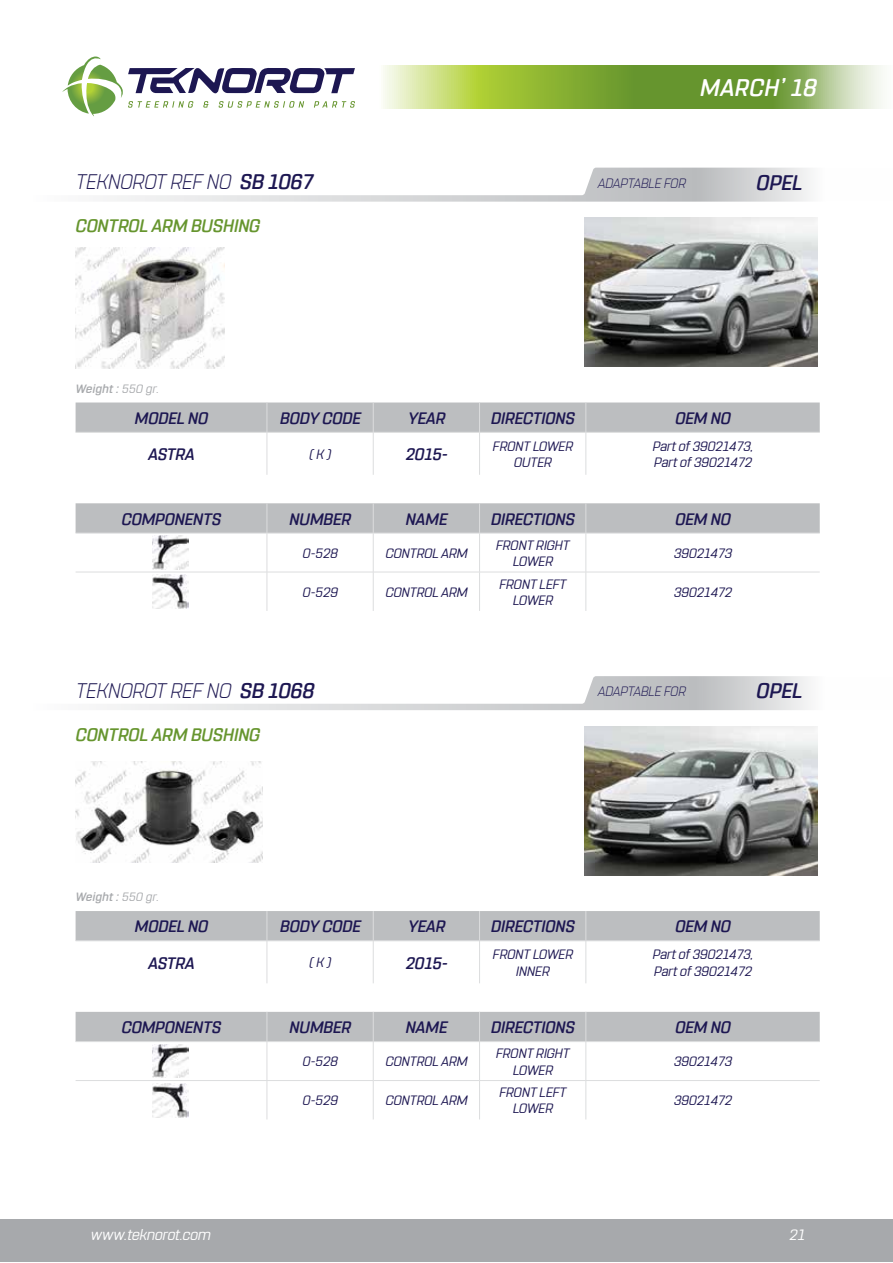
<style>
.page{position:relative;width:893px;height:1263px;background:#fff}
.page>*{position:absolute;margin:0;border:0;box-sizing:border-box;transform-origin:0 0}
.t1{font:italic 500 24px "Rohn Rounded";letter-spacing:.025em;color:#fff}
.t2{font:italic 300 21px "Rohn Rounded";color:#1d1752}
.t3{font:italic 500 21px "Rohn Rounded";color:#1d1752}
.t4{font:italic 500 18px "Rohn Rounded";color:#66952e}
.t5{font:italic 500 16.5px "Rohn Rounded";color:#1d1752}
.t6{font:italic 15px "Rohn Rounded";color:#fff}
.t7{font:italic 13.5px/16.2px "Rohn Rounded";color:#1d1752;text-align:center}
.t8{font:italic 300 13.5px "Rohn Rounded";color:#1d1752}
.t9{font:italic 500 12px "Rohn Rounded";letter-spacing:.025em;color:#a7a9ac}
.s1{font-weight:500}
.s2{font-weight:400}
</style>
<div class="page">
<div style="left:0;top:1220px;width:893px;height:42px;background:#a7a9ac"></div>
<svg style="left:383px;top:66px;width:500px;height:42px;background:#97b859"></svg>
<svg style="left:62px;top:57px;width:293px;height:59px"></svg>
<svg style="left:107px;top:676px;width:703px;height:34px"></svg>
<svg style="left:103px;top:168px;width:707px;height:34px"></svg>
<img style="left:584px;top:218px;width:234px;height:149px">
<img style="left:584px;top:726px;width:234px;height:149px">
<div style="left:76px;top:402px;width:744px;height:30px;background:#bcbec0"></div>
<hr style="left:267px;top:402px;width:1px;height:30px;background:#dcddde">
<hr style="left:373px;top:402px;width:1px;height:30px;background:#dcddde">
<hr style="left:479px;top:402px;width:1px;height:30px;background:#dcddde">
<hr style="left:586px;top:402px;width:1px;height:30px;background:#dcddde">
<hr style="left:76px;top:432px;width:191px;height:1px;background:#dcddde">
<hr style="left:267px;top:432px;width:106px;height:1px;background:#dcddde">
<hr style="left:267px;top:432px;width:1px;height:43px;background:#dcddde">
<hr style="left:373px;top:432px;width:107px;height:1px;background:#dcddde">
<hr style="left:373px;top:432px;width:1px;height:43px;background:#dcddde">
<hr style="left:480px;top:432px;width:106px;height:1px;background:#dcddde">
<hr style="left:479px;top:432px;width:1px;height:43px;background:#dcddde">
<hr style="left:586px;top:432px;width:234px;height:1px;background:#dcddde">
<hr style="left:586px;top:432px;width:1px;height:43px;background:#dcddde">
<img style="left:76px;top:248px;width:148px;height:120px">
<svg style="left:76px;top:503px;width:744px;height:30px;background:#bdbfc1"></svg>
<hr style="left:267px;top:503px;width:1px;height:30px;background:#dcddde">
<hr style="left:373px;top:503px;width:1px;height:30px;background:#dcddde">
<hr style="left:479px;top:503px;width:1px;height:30px;background:#dcddde">
<hr style="left:586px;top:503px;width:1px;height:30px;background:#dcddde">
<hr style="left:76px;top:533px;width:191px;height:1px;background:#dcddde">
<hr style="left:267px;top:533px;width:106px;height:1px;background:#dcddde">
<hr style="left:267px;top:533px;width:1px;height:39px;background:#dcddde">
<hr style="left:373px;top:533px;width:107px;height:1px;background:#dcddde">
<hr style="left:373px;top:533px;width:1px;height:39px;background:#dcddde">
<hr style="left:480px;top:533px;width:106px;height:1px;background:#dcddde">
<hr style="left:479px;top:533px;width:1px;height:39px;background:#dcddde">
<hr style="left:586px;top:533px;width:234px;height:1px;background:#dcddde">
<hr style="left:586px;top:533px;width:1px;height:39px;background:#dcddde">
<hr style="left:76px;top:572px;width:191px;height:1px;background:#dcddde">
<hr style="left:267px;top:572px;width:106px;height:1px;background:#dcddde">
<hr style="left:267px;top:572px;width:1px;height:39px;background:#dcddde">
<hr style="left:373px;top:572px;width:107px;height:1px;background:#dcddde">
<hr style="left:373px;top:572px;width:1px;height:39px;background:#dcddde">
<hr style="left:480px;top:572px;width:106px;height:1px;background:#dcddde">
<hr style="left:479px;top:572px;width:1px;height:39px;background:#dcddde">
<hr style="left:586px;top:572px;width:234px;height:1px;background:#dcddde">
<hr style="left:586px;top:572px;width:1px;height:39px;background:#dcddde">
<img style="left:152px;top:535px;width:37px;height:34px">
<img style="left:152px;top:575px;width:37px;height:33px">
<div style="left:76px;top:1012px;width:744px;height:29px;background:#bcbec0"></div>
<hr style="left:76px;top:1041px;width:191px;height:1px;background:#dcddde">
<hr style="left:267px;top:1041px;width:106px;height:1px;background:#dcddde">
<hr style="left:267px;top:1042px;width:1px;height:38px;background:#dcddde">
<hr style="left:373px;top:1041px;width:107px;height:1px;background:#dcddde">
<hr style="left:373px;top:1042px;width:1px;height:38px;background:#dcddde">
<hr style="left:480px;top:1041px;width:106px;height:1px;background:#dcddde">
<hr style="left:479px;top:1042px;width:1px;height:38px;background:#dcddde">
<hr style="left:586px;top:1041px;width:234px;height:1px;background:#dcddde">
<hr style="left:586px;top:1042px;width:1px;height:38px;background:#dcddde">
<hr style="left:76px;top:1080px;width:191px;height:1px;background:#dcddde">
<hr style="left:267px;top:1080px;width:106px;height:1px;background:#dcddde">
<hr style="left:267px;top:1081px;width:1px;height:38px;background:#dcddde">
<hr style="left:373px;top:1080px;width:107px;height:1px;background:#dcddde">
<hr style="left:373px;top:1081px;width:1px;height:38px;background:#dcddde">
<hr style="left:480px;top:1080px;width:106px;height:1px;background:#dcddde">
<hr style="left:479px;top:1081px;width:1px;height:38px;background:#dcddde">
<hr style="left:586px;top:1080px;width:234px;height:1px;background:#dcddde">
<hr style="left:586px;top:1081px;width:1px;height:38px;background:#dcddde">
<img style="left:152px;top:1044px;width:37px;height:34px">
<img style="left:152px;top:1083px;width:37px;height:34px">
<div style="left:76px;top:911px;width:744px;height:29px;background:#bcbec0"></div>
<hr style="left:267px;top:911px;width:1px;height:30px;background:#dcddde">
<hr style="left:373px;top:911px;width:1px;height:30px;background:#dcddde">
<hr style="left:479px;top:911px;width:1px;height:30px;background:#dcddde">
<hr style="left:586px;top:911px;width:1px;height:30px;background:#dcddde">
<hr style="left:76px;top:940px;width:191px;height:1px;background:#dcddde">
<hr style="left:267px;top:940px;width:106px;height:1px;background:#dcddde">
<hr style="left:267px;top:941px;width:1px;height:42px;background:#dcddde">
<hr style="left:373px;top:940px;width:107px;height:1px;background:#dcddde">
<hr style="left:373px;top:941px;width:1px;height:42px;background:#dcddde">
<hr style="left:480px;top:940px;width:106px;height:1px;background:#dcddde">
<hr style="left:479px;top:941px;width:1px;height:42px;background:#dcddde">
<hr style="left:586px;top:940px;width:234px;height:1px;background:#dcddde">
<hr style="left:586px;top:941px;width:1px;height:42px;background:#dcddde">
<img style="left:76px;top:761px;width:187px;height:102px">
<h1 class="t1" style="left:700px;top:74px;width:118px">MARCH’ 18</h1>
<h2 class="t2" style="left:76px;top:170px;width:239px">TEKNOROT REF NO <span class="s1">SB 1067</span></h2>
<p class="t8" style="left:598px;top:175px;width:89px">ADAPTABLE FOR</p>
<h3 class="t4" style="left:76px;top:216px;width:186px">CONTROL ARM BUSHING</h3>
<h2 class="t3" style="left:756px;top:170px;width:47px">OPEL</h2>
<p class="t9" style="left:76px;top:381px;width:85px">Weight : <span class="s2">550 gr.</span></p>
<p class="t5" style="left:135px;top:409px;width:75px">MODEL NO</p>
<p class="t5" style="left:280px;top:409px;width:82px">BODY CODE</p>
<p class="t5" style="left:408px;top:409px;width:39px">YEAR</p>
<p class="t5" style="left:491px;top:409px;width:85px">DIRECTIONS</p>
<p class="t5" style="left:675px;top:409px;width:57px">OEM NO</p>
<p class="t5" style="left:148px;top:445px;width:48px">ASTRA</p>
<p class="t7" style="left:309px;top:446px;width:24px">( K )</p>
<p class="t5" style="left:405px;top:445px;width:44px">2015-</p>
<p class="t7" style="left:493px;top:438px;width:82px">FRONT LOWER<br>OUTER</p>
<p class="t7" style="left:652px;top:438px;width:102px;text-align:left">Part of 39021473,<br>Part of 39021472</p>
<p class="t5" style="left:122px;top:509px;width:101px">COMPONENTS</p>
<p class="t5" style="left:289px;top:509px;width:63px">NUMBER</p>
<p class="t5" style="left:406px;top:509px;width:43px">NAME</p>
<p class="t5" style="left:491px;top:509px;width:85px">DIRECTIONS</p>
<p class="t5" style="left:675px;top:509px;width:57px">OEM NO</p>
<p class="t7" style="left:303px;top:545px;width:36px">0-528</p>
<p class="t7" style="left:385px;top:545px;width:83px">CONTROL ARM</p>
<p class="t7" style="left:496px;top:537px;width:75px">FRONT RIGHT<br>LOWER</p>
<p class="t7" style="left:674px;top:545px;width:60px">39021473</p>
<p class="t7" style="left:303px;top:584px;width:36px">0-529</p>
<p class="t7" style="left:385px;top:584px;width:83px">CONTROL ARM</p>
<p class="t7" style="left:499px;top:576px;width:69px">FRONT LEFT<br>LOWER</p>
<p class="t7" style="left:674px;top:584px;width:60px">39021472</p>
<h2 class="t2" style="left:76px;top:678px;width:240px">TEKNOROT REF NO <span class="s1">SB 1068</span></h2>
<p class="t8" style="left:598px;top:684px;width:89px">ADAPTABLE FOR</p>
<h3 class="t4" style="left:76px;top:724px;width:186px">CONTROL ARM BUSHING</h3>
<h2 class="t3" style="left:756px;top:679px;width:47px">OPEL</h2>
<p class="t9" style="left:76px;top:890px;width:85px">Weight : <span class="s2">550 gr.</span></p>
<p class="t5" style="left:135px;top:917px;width:75px">MODEL NO</p>
<p class="t5" style="left:280px;top:917px;width:82px">BODY CODE</p>
<p class="t5" style="left:408px;top:917px;width:39px">YEAR</p>
<p class="t5" style="left:491px;top:917px;width:85px">DIRECTIONS</p>
<p class="t5" style="left:675px;top:917px;width:57px">OEM NO</p>
<p class="t5" style="left:148px;top:953px;width:48px">ASTRA</p>
<p class="t7" style="left:309px;top:955px;width:24px">( K )</p>
<p class="t5" style="left:405px;top:953px;width:44px">2015-</p>
<p class="t7" style="left:493px;top:946px;width:82px">FRONT LOWER<br>INNER</p>
<p class="t7" style="left:652px;top:946px;width:102px;text-align:left">Part of 39021473,<br>Part of 39021472</p>
<p class="t5" style="left:122px;top:1018px;width:101px">COMPONENTS</p>
<p class="t5" style="left:289px;top:1018px;width:63px">NUMBER</p>
<p class="t5" style="left:406px;top:1018px;width:43px">NAME</p>
<p class="t5" style="left:491px;top:1018px;width:85px">DIRECTIONS</p>
<p class="t5" style="left:675px;top:1018px;width:57px">OEM NO</p>
<p class="t7" style="left:303px;top:1053px;width:36px">0-528</p>
<p class="t7" style="left:385px;top:1053px;width:83px">CONTROL ARM</p>
<p class="t7" style="left:496px;top:1045px;width:75px">FRONT RIGHT<br>LOWER</p>
<p class="t7" style="left:674px;top:1053px;width:60px">39021473</p>
<p class="t7" style="left:303px;top:1092px;width:36px">0-529</p>
<p class="t7" style="left:385px;top:1092px;width:83px">CONTROL ARM</p>
<p class="t7" style="left:499px;top:1084px;width:69px">FRONT LEFT<br>LOWER</p>
<p class="t7" style="left:674px;top:1092px;width:60px">39021472</p>
<p class="t6" style="left:91px;top:1226px;width:122px">www.teknorot.com</p>
<p class="t6" style="left:789px;top:1226px;width:17px">21</p>
</div>
